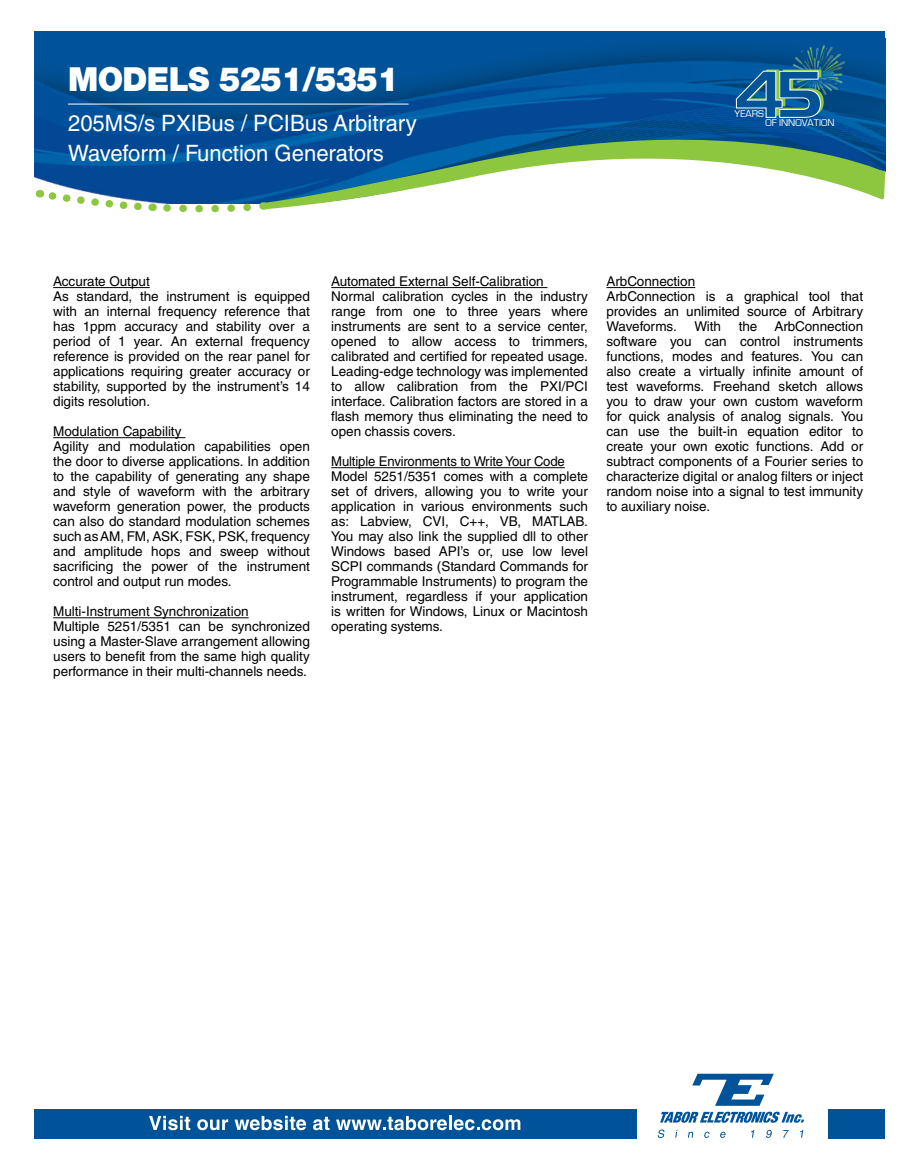
<style>
.page{position:relative;width:915px;height:1170px;background:#fff}
.page>*{position:absolute;margin:0;border:0;box-sizing:border-box;transform-origin:0 0}
.t1{font:900 33px "Helvetica Neue LT";letter-spacing:-.02em;color:#fff}
.t2{font:22.5px/30px "Helvetica LT Std";color:#fff}
.t3{font:13.5px/15px "Helvetica LT Std";color:#000}
.t4{font:10.2px "Eurostile";color:#fff}
</style>
<div class="page">
<div style="left:35px;top:31px;width:849px;height:64px;background:#005399"></div>
<img style="left:35px;top:48px;width:849px;height:156px">
<svg style="left:259px;top:77px;width:627px;height:133px"></svg>
<svg style="left:152px;top:199px;width:103px;height:14px"></svg>
<svg style="left:38px;top:186px;width:108px;height:25px"></svg>
<svg style="left:657px;top:1129px;width:7px;height:8px"></svg>
<svg style="left:675px;top:1129px;width:2px;height:8px"></svg>
<svg style="left:688px;top:1131px;width:5px;height:6px"></svg>
<svg style="left:704px;top:1131px;width:5px;height:6px"></svg>
<svg style="left:720px;top:1131px;width:5px;height:6px"></svg>
<svg style="left:766px;top:1129px;width:5px;height:8px"></svg>
<svg style="left:783px;top:1130px;width:5px;height:7px"></svg>
<svg style="left:800px;top:1129px;width:3px;height:8px"></svg>
<svg style="left:692px;top:1073px;width:81px;height:32px"></svg>
<svg style="left:660px;top:1111px;width:143px;height:11px"></svg>
<div style="left:828px;top:1108px;width:56px;height:30px;background:#005399"></div>
<div style="left:34px;top:1108px;width:601px;height:30px;background:#005399"></div>
<svg style="left:149px;top:1115px;width:41px;height:15px"></svg>
<svg style="left:197px;top:1119px;width:31px;height:11px"></svg>
<svg style="left:234px;top:1115px;width:72px;height:15px"></svg>
<svg style="left:313px;top:1116px;width:16px;height:14px"></svg>
<svg style="left:336px;top:1115px;width:184px;height:15px"></svg>
<hr style="left:68px;top:104px;width:340px;height:1px;background:#fff">
<hr style="left:53px;top:287px;width:97px;height:1px;background:#000">
<hr style="left:53px;top:437px;width:132px;height:1px;background:#000">
<hr style="left:53px;top:617px;width:195px;height:1px;background:#000">
<hr style="left:331px;top:287px;width:216px;height:1px;background:#000">
<hr style="left:331px;top:467px;width:233px;height:1px;background:#000">
<hr style="left:606px;top:287px;width:89px;height:1px;background:#000">
<img style="left:785px;top:45px;width:65px;height:59px">
<svg style="left:735px;top:69px;width:88px;height:49px"></svg>
<h1 class="t1" style="left:68px;top:59px;width:332px">MODELS 5251/5351</h1>
<h2 class="t2" style="left:68px;top:108px;width:350px">205MS/s PXIBus / PCIBus Arbitrary<br>Waveform / Function Generators</h2>
<p class="t4" style="left:734px;top:108px;width:31px">YEARS</p>
<p class="t4" style="left:765px;top:118px;width:71px">OF INNOVATION</p>
<p class="t3" style="left:53px;top:274px;width:258px">Accurate Output<br>As standard, the instrument is equipped with an internal frequency reference that has 1ppm accuracy and stability over a period of 1 year. An external frequency reference is provided on the rear panel for applications requiring greater accuracy or stability, supported by the instrument’s 14 digits resolution.</p>
<p class="t3" style="left:53px;top:424px;width:258px">Modulation Capability<br>Agility and modulation capabilities open the door to diverse applications. In addition to the capability of generating any shape and style of waveform with the arbitrary waveform generation power, the products can also do standard modulation schemes such as AM, FM, ASK, FSK, PSK, frequency and amplitude hops and sweep without sacrificing the power of the instrument control and output run modes.</p>
<p class="t3" style="left:53px;top:604px;width:258px">Multi-Instrument Synchronization<br>Multiple 5251/5351 can be synchronized using a Master-Slave arrangement allowing users to benefit from the same high quality performance in their multi-channels needs.</p>
<p class="t3" style="left:331px;top:274px;width:258px">Automated External Self-Calibration Normal calibration cycles in the industry range from one to three years where instruments are sent to a service center, opened to allow access to trimmers, calibrated and certified for repeated usage.<br>Leading-edge technology was implemented to allow calibration from the PXI/PCI interface. Calibration factors are stored in a flash memory thus eliminating the need to open chassis covers.</p>
<p class="t3" style="left:331px;top:454px;width:258px">Multiple Environments to Write Your Code Model 5251/5351 comes with a complete set of drivers, allowing you to write your application in various environments such as: Labview, CVI, C++, VB, MATLAB.<br>You may also link the supplied dll to other Windows based API’s or, use low level SCPI commands (Standard Commands for Programmable Instruments) to program the instrument, regardless if your application is written for Windows, Linux or Macintosh operating systems.</p>
<p class="t3" style="left:606px;top:274px;width:258px">ArbConnection<br>ArbConnection is a graphical tool that provides an unlimited source of Arbitrary<br>Waveforms.</p>
<p class="t3" style="left:606px;top:319px;width:258px;text-align:justify;text-indent:168px">ArbConnection software you can control instruments functions, modes and features. You can also create a virtually infinite amount of test waveforms. Freehand sketch allows you to draw your own custom waveform for quick analysis of analog signals. You can use the built-in equation editor to create your own exotic functions. Add or subtract components of a Fourier series to characterize digital or analog filters or inject random noise into a signal to test immunity to auxiliary noise.</p>
<p class="t3" style="left:694px;top:319px;width:28px">With</p>
<p class="t3" style="left:738px;top:319px;width:20px">the</p>
</div>
